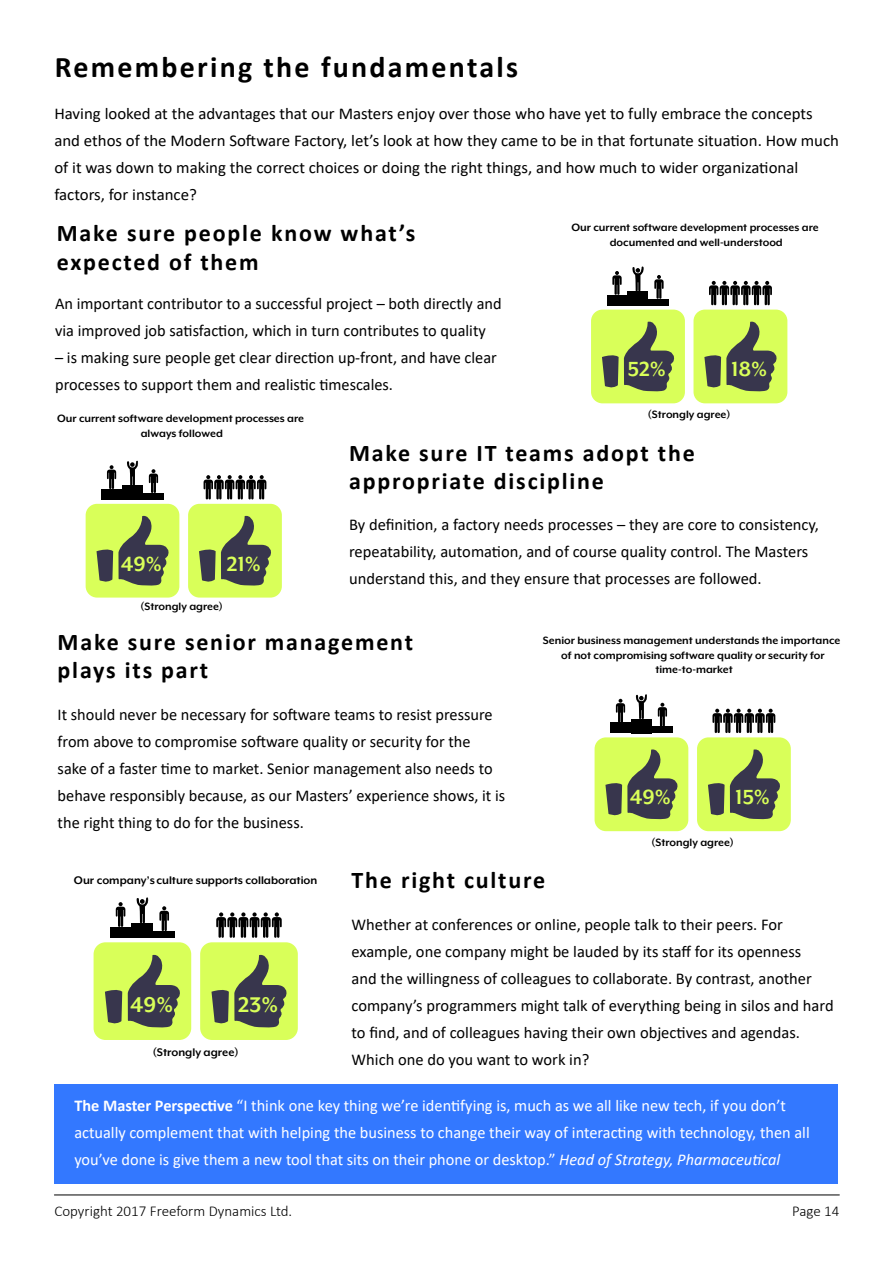
<style>
.page{position:relative;width:893px;height:1263px;background:#fff}
.page>*{position:absolute;margin:0;border:0;box-sizing:border-box;transform-origin:0 0}
.t1{font:700 30px "Calibri";letter-spacing:.075em;color:#000}
.t2{font:700 24.45px "Mr Eaves XL Mod OT";color:#d9ff59}
.t3{font:700 24px/28.8px "Calibri";letter-spacing:.075em;color:#000}
.t4{font:700 23.55px "Mr Eaves XL Mod OT";color:#d9ff59}
.t5{font:16.5px/27px "Calibri";color:#000}
.t6{font:16.5px/27px "Calibri";color:#fff}
.t7{font:300 15px "Calibri";color:#000}
.t8{font:700 12.75px "Mr Eaves XL Mod OT";color:#000}
.t9{font:700 12.15px/14.5px "Mr Eaves XL Mod OT";color:#000;text-align:center}
.s1{font-weight:700}
.s2{font-style:italic}
</style>
<div class="page">
<div style="left:54px;top:1084px;width:783px;height:99px;background:#3378ff"></div>
<hr style="left:54px;top:1194px;width:785px;height:1px;background:#000">
<div style="left:591px;top:310px;width:94px;height:93px;background:#d9ff59;border-radius:11px"></div>
<svg style="left:602px;top:321px;width:73px;height:71px"></svg>
<div style="left:693px;top:310px;width:94px;height:93px;background:#d9ff59;border-radius:11px"></div>
<svg style="left:704px;top:321px;width:73px;height:71px"></svg>
<svg style="left:632px;top:266px;width:12px;height:25px"></svg>
<svg style="left:612px;top:271px;width:10px;height:24px"></svg>
<svg style="left:654px;top:275px;width:10px;height:24px"></svg>
<div style="left:627px;top:291px;width:21px;height:14px;background:#000"></div>
<div style="left:648px;top:299px;width:21px;height:6px;background:#000"></div>
<div style="left:606px;top:295px;width:21px;height:10px;background:#000"></div>
<svg style="left:709px;top:281px;width:63px;height:24px"></svg>
<div style="left:86px;top:504px;width:93px;height:94px;background:#d9ff59;border-radius:11px"></div>
<svg style="left:97px;top:515px;width:72px;height:71px"></svg>
<div style="left:188px;top:504px;width:94px;height:94px;background:#d9ff59;border-radius:11px"></div>
<svg style="left:199px;top:515px;width:72px;height:71px"></svg>
<svg style="left:127px;top:461px;width:12px;height:24px"></svg>
<svg style="left:107px;top:465px;width:9px;height:24px"></svg>
<svg style="left:149px;top:469px;width:9px;height:24px"></svg>
<div style="left:122px;top:485px;width:21px;height:14px;background:#000"></div>
<div style="left:143px;top:493px;width:21px;height:6px;background:#000"></div>
<div style="left:101px;top:489px;width:21px;height:10px;background:#000"></div>
<svg style="left:204px;top:475px;width:62px;height:25px"></svg>
<div style="left:595px;top:737px;width:93px;height:94px;background:#d9ff59;border-radius:11px"></div>
<svg style="left:605px;top:749px;width:73px;height:71px"></svg>
<div style="left:697px;top:737px;width:94px;height:94px;background:#d9ff59;border-radius:11px"></div>
<svg style="left:708px;top:749px;width:72px;height:71px"></svg>
<svg style="left:636px;top:694px;width:11px;height:25px"></svg>
<svg style="left:616px;top:699px;width:9px;height:24px"></svg>
<svg style="left:658px;top:703px;width:9px;height:24px"></svg>
<div style="left:631px;top:719px;width:21px;height:14px;background:#000"></div>
<div style="left:652px;top:727px;width:21px;height:6px;background:#000"></div>
<div style="left:610px;top:723px;width:21px;height:10px;background:#000"></div>
<svg style="left:712px;top:709px;width:63px;height:24px"></svg>
<div style="left:94px;top:942px;width:97px;height:98px;background:#d9ff59;border-radius:12px"></div>
<svg style="left:128px;top:954px;width:52px;height:74px"></svg>
<svg style="left:105px;top:990px;width:17px;height:34px"></svg>
<div style="left:200px;top:942px;width:98px;height:98px;background:#d9ff59;border-radius:12px"></div>
<svg style="left:211px;top:954px;width:76px;height:74px"></svg>
<svg style="left:137px;top:897px;width:12px;height:26px"></svg>
<svg style="left:116px;top:902px;width:9px;height:25px"></svg>
<svg style="left:159px;top:906px;width:10px;height:25px"></svg>
<div style="left:131px;top:923px;width:22px;height:15px;background:#000"></div>
<div style="left:153px;top:931px;width:22px;height:7px;background:#000"></div>
<div style="left:110px;top:927px;width:21px;height:11px;background:#000"></div>
<svg style="left:216px;top:912px;width:66px;height:26px"></svg>
<h1 class="t1" style="left:55px;top:54px;width:465px">Remembering the fundamentals</h1>
<p class="t5" style="left:54px;top:101px;width:786px">Having looked at the advantages that our Masters enjoy over those who have yet to fully embrace the concepts and ethos of the Modern Software Factory, let’s look at how they came to be in that fortunate situation. How much of it was down to making the correct choices or doing the right things, and how much to wider organizational factors, for instance?</p>
<h3 class="t3" style="left:57px;top:221px;width:360px">Make sure people know what’s expected of them</h3>
<p class="t5" style="left:55px;top:291px;width:448px">An important contributor to a successful project – both directly and via improved job satisfaction, which in turn contributes to quality</p>
<p class="t5" style="left:55px;top:345px;width:443px">– is making sure people get clear direction up-front, and have clear processes to support them and realistic timescales.</p>
<p class="t9" style="left:572px;top:220px;width:249px">Our current software development processes are documented and well-understood</p>
<h3 class="t4" style="left:628px;top:358px;width:40px">52%</h3>
<h3 class="t4" style="left:731px;top:358px;width:38px">18%</h3>
<p class="t9" style="left:57px;top:411px;width:248px">Our current software development processes are always followed</p>
<h3 class="t4" style="left:121px;top:552px;width:43px">49%</h3>
<h3 class="t4" style="left:227px;top:552px;width:35px">21%</h3>
<p class="t9" style="left:141px;top:599px;width:84px">(Strongly agree)</p>
<p class="t9" style="left:648px;top:407px;width:84px">(Strongly agree)</p>
<h3 class="t3" style="left:349px;top:440px;width:347px">Make sure IT teams adopt the appropriate discipline</h3>
<p class="t5" style="left:349px;top:513px;width:471px">By definition, a factory needs processes – they are core to consistency, repeatability, automation, and of course quality control. The Masters understand this, and they ensure that processes are followed.</p>
<h3 class="t3" style="left:58px;top:629px;width:357px">Make sure senior management plays its part</h3>
<p class="t5" style="left:58px;top:702px;width:449px">It should never be necessary for software teams to resist pressure from above to compromise software quality or security for the<br>sake of a faster time to market. Senior management also needs to behave responsibly because, as our Masters’ experience shows, it is the right thing to do for the business.</p>
<p class="t9" style="left:543px;top:633px;width:299px">Senior business management understands the importance of not compromising software quality or security for time-to-market</p>
<h3 class="t4" style="left:630px;top:785px;width:43px">49%</h3>
<h3 class="t4" style="left:736px;top:785px;width:36px">15%</h3>
<p class="t9" style="left:651px;top:835px;width:84px">(Strongly agree)</p>
<p class="t8" style="left:74px;top:873px;width:245px">Our company’s culture supports collaboration</p>
<h2 class="t2" style="left:130px;top:992px;width:45px">49%</h2>
<h2 class="t2" style="left:238px;top:992px;width:41px">23%</h2>
<p class="t8" style="left:153px;top:1046px;width:87px">(Strongly agree)</p>
<h3 class="t3" style="left:352px;top:868px;width:195px">The right culture</h3>
<p class="t5" style="left:352px;top:912px;width:484px">Whether at conferences or online, people talk to their peers. For example, one company might be lauded by its staff for its openness<br>and the willingness of colleagues to collaborate. By contrast, another company’s programmers might talk of everything being in silos and hard to find, and of colleagues having their own objectives and agendas.<br>Which one do you want to work in?</p>
<p class="t6" style="left:74px;top:1094px;width:737px"><span class="s1">The Master Perspective</span> “I think one key thing we’re identifying is, much as we all like new tech, if you don’t actually complement that with helping the business to change their way of interacting with technology, then all you’ve done is give them a new tool that sits on their phone or desktop.” <span class="s2">Head of Strategy, Pharmaceutical</span></p>
<p class="t7" style="left:54px;top:1204px;width:239px">Copyright 2017 Freeform Dynamics Ltd.</p>
<p class="t7" style="left:792px;top:1204px;width:49px">Page 14</p>
</div>
